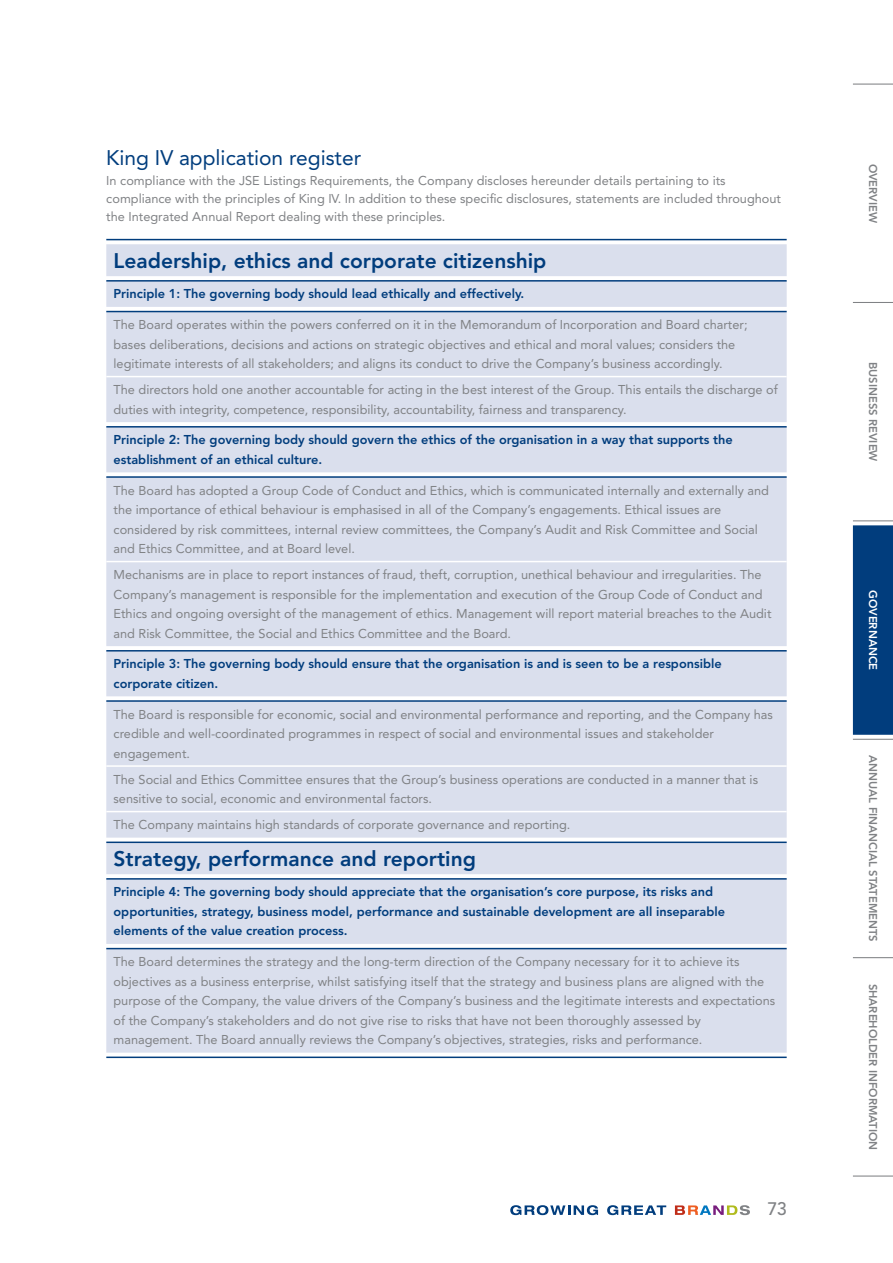
<style>
.page{position:relative;width:893px;height:1263px;background:#fff}
.page>*{position:absolute;margin:0;border:0;box-sizing:border-box;transform-origin:0 0}
.t1{font:800 21px "Avenir LT Std";color:#013d7d}
.t2{font:21px "Avenir LT Std";color:#013d7d}
.t3{font:500 18px "Avenir LT Std";color:#808285}
.t4{font:12.75px/19.5px "Avenir LT Std";color:#808285}
.t5{font:800 12.75px/19.5px "Avenir LT Std";color:#013d7d}
.t6{font:800 11.25px "Avenir LT Std";color:#808285}
.t7{font:800 11.25px "Avenir LT Std";color:#fff}
</style>
<div class="page">
<svg style="left:510px;top:1205px;width:88px;height:10px"></svg>
<svg style="left:607px;top:1205px;width:59px;height:10px"></svg>
<svg style="left:675px;top:1205px;width:75px;height:10px"></svg>
<div style="left:853px;top:521px;width:40px;height:218px;background:#013d7d"></div>
<hr style="left:853px;top:84px;width:40px;height:1px;background:#808285">
<hr style="left:853px;top:302px;width:40px;height:1px;background:#808285">
<hr style="left:853px;top:520px;width:40px;height:1px;background:#808285">
<hr style="left:853px;top:739px;width:40px;height:1px;background:#808285">
<hr style="left:853px;top:957px;width:40px;height:1px;background:#808285">
<hr style="left:853px;top:1175px;width:40px;height:1px;background:#808285">
<svg style="left:106px;top:240px;width:681px;height:1px"></svg>
<div style="left:106px;top:244px;width:681px;height:809px;background:#dadfed"></div>
<hr style="left:106px;top:239px;width:681px;height:1px;background:#013d7d">
<hr style="left:106px;top:376px;width:681px;height:1px;background:#fff">
<hr style="left:106px;top:561px;width:681px;height:1px;background:#fff">
<hr style="left:106px;top:765px;width:681px;height:2px;background:#fff">
<hr style="left:106px;top:811px;width:681px;height:1px;background:#fff">
<hr style="left:106px;top:280px;width:681px;height:2px;background:#013d7d">
<hr style="left:106px;top:311px;width:681px;height:1px;background:#013d7d">
<hr style="left:106px;top:426px;width:681px;height:2px;background:#013d7d">
<hr style="left:106px;top:476px;width:681px;height:2px;background:#013d7d">
<hr style="left:106px;top:650px;width:681px;height:1px;background:#013d7d">
<hr style="left:106px;top:700px;width:681px;height:2px;background:#013d7d">
<hr style="left:106px;top:841px;width:681px;height:2px;background:#013d7d">
<hr style="left:106px;top:878px;width:681px;height:2px;background:#013d7d">
<hr style="left:106px;top:948px;width:681px;height:1px;background:#013d7d">
<hr style="left:106px;top:1056px;width:681px;height:2px;background:#013d7d">
<h1 class="t2" style="left:106px;top:145px;width:256px">King IV application register</h1>
<p class="t4" style="left:106px;top:171px;width:676px;line-height:18px">In compliance with the JSE Listings Requirements, the Company discloses hereunder details pertaining to its compliance with the principles of King IV. In addition to these specific disclosures, statements are included throughout the Integrated Annual Report dealing with these principles.</p>
<h1 class="t1" style="left:114px;top:248px;width:434px">Leadership, ethics and corporate citizenship</h1>
<p class="t5" style="left:114px;top:284px;width:412px">Principle 1: The governing body should lead ethically and effectively.</p>
<p class="t4" style="left:114px;top:315px;width:635px">The Board operates within the powers conferred on it in the Memorandum of Incorporation and Board charter; bases deliberations, decisions and actions on strategic objectives and ethical and moral values; considers the legitimate interests of all stakeholders; and aligns its conduct to drive the Company’s business accordingly.</p>
<p class="t4" style="left:114px;top:380px;width:666px">The directors hold one another accountable for acting in the best interest of the Group. This entails the discharge of duties with integrity, competence, responsibility, accountability, fairness and transparency.</p>
<p class="t5" style="left:114px;top:430px;width:621px">Principle 2: The governing body should govern the ethics of the organisation in a way that supports the establishment of an ethical culture.</p>
<p class="t4" style="left:114px;top:480px;width:657px">The Board has adopted a Group Code of Conduct and Ethics, which is communicated internally and externally and the importance of ethical behaviour is emphasised in all of the Company’s engagements. Ethical issues are considered by risk committees, internal review committees, the Company’s Audit and Risk Committee and Social and Ethics Committee, and at Board level.</p>
<p class="t4" style="left:114px;top:565px;width:659px">Mechanisms are in place to report instances of fraud, theft, corruption, unethical behaviour and irregularities. The Company’s management is responsible for the implementation and execution of the Group Code of Conduct and Ethics and ongoing oversight of the management of ethics. Management will report material breaches to the Audit and Risk Committee, the Social and Ethics Committee and the Board.</p>
<p class="t5" style="left:114px;top:654px;width:610px">Principle 3: The governing body should ensure that the organisation is and is seen to be a responsible corporate citizen.</p>
<p class="t4" style="left:114px;top:704px;width:661px">The Board is responsible for economic, social and environmental performance and reporting, and the Company has credible and well-coordinated programmes in respect of social and environmental issues and stakeholder engagement.</p>
<p class="t4" style="left:114px;top:769px;width:646px">The Social and Ethics Committee ensures that the Group’s business operations are conducted in a manner that is sensitive to social, economic and environmental factors.</p>
<p class="t4" style="left:114px;top:815px;width:458px">The Company maintains high standards of corporate governance and reporting.</p>
<h1 class="t1" style="left:114px;top:846px;width:364px">Strategy, performance and reporting</h1>
<p class="t5" style="left:114px;top:882px;width:613px">Principle 4: The governing body should appreciate that the organisation’s core purpose, its risks and opportunities, strategy, business model, performance and sustainable development are all inseparable elements of the value creation process.</p>
<p class="t4" style="left:114px;top:952px;width:663px">The Board determines the strategy and the long-term direction of the Company necessary for it to achieve its objectives as a business enterprise, whilst satisfying itself that the strategy and business plans are aligned with the purpose of the Company, the value drivers of the Company’s business and the legitimate interests and expectations of the Company’s stakeholders and do not give rise to risks that have not been thoroughly assessed by management. The Board annually reviews the Company’s objectives, strategies, risks and performance.</p>
<h2 class="t3" style="left:767px;top:1198px;width:21px">73</h2>
<p class="t6" style="left:880px;top:164px;width:61px;rotate:90deg">OVERVIEW</p>
<p class="t6" style="left:880px;top:362px;width:101px;rotate:90deg">BUSINESS REVIEW</p>
<p class="t7" style="left:880px;top:590px;width:82px;rotate:90deg">GOVERNANCE</p>
<p class="t6" style="left:880px;top:755px;width:188px;rotate:90deg">ANNUAL FINANCIAL STATEMENTS</p>
<p class="t6" style="left:880px;top:983px;width:168px;rotate:90deg">SHAREHOLDER INFORMATION</p>
</div>
